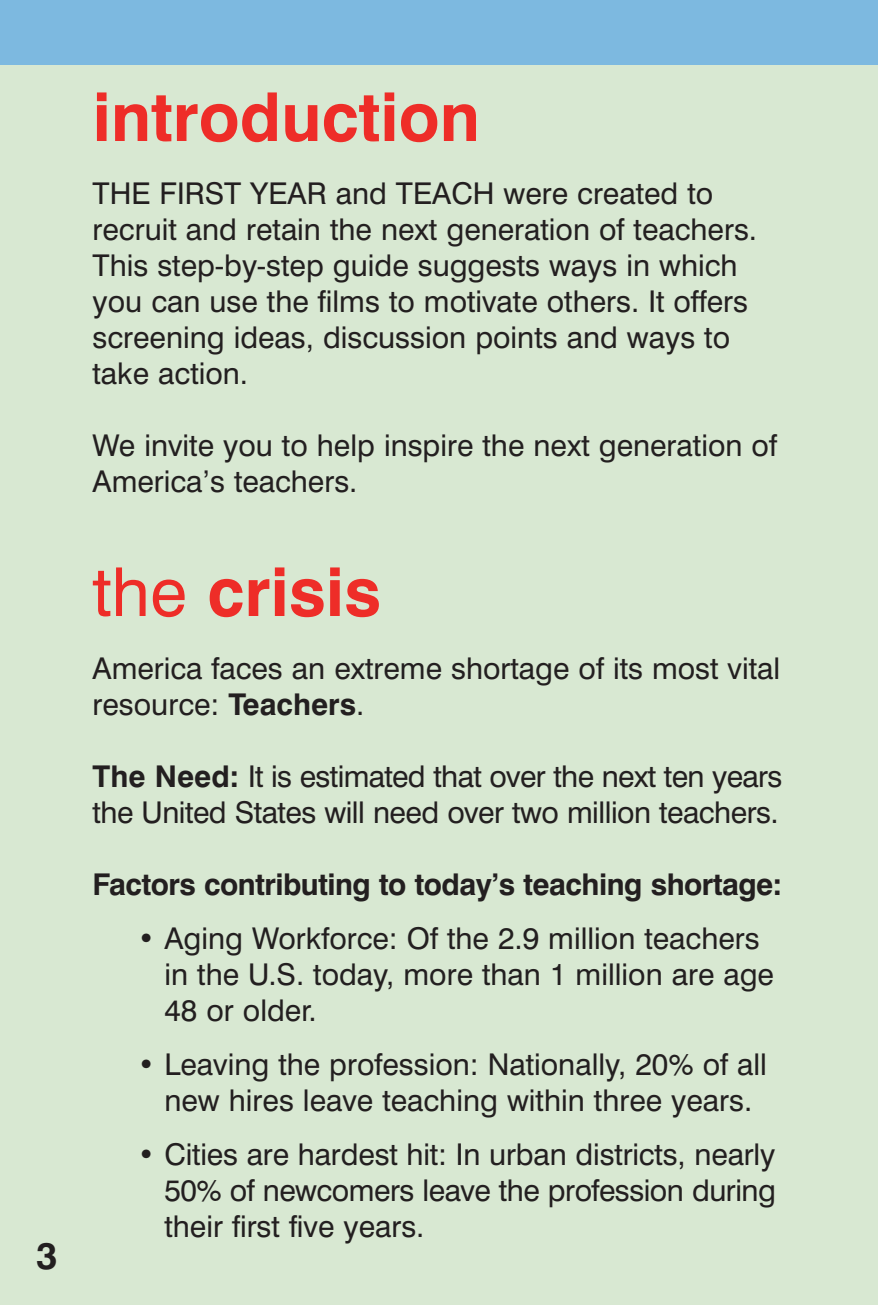
<style>
.page{position:relative;width:878px;height:1305px;background:#d8e8d2}
.page>*{position:absolute;margin:0;border:0;box-sizing:border-box;transform-origin:0 0}
.t1{font:700 67.5px "Swiss 721 BT";color:#ee2d28}
.t2{font:700 37.5px "Swiss 721 BT";color:#231f20}
.t3{font:30px/36px "Swiss 721 BT";color:#231f20}
.t4{font:700 30px "Swiss 721 BT";letter-spacing:-.015em;color:#231f20}
.s1{font-weight:400}
.s2{font-weight:700}
</style>
<div class="page">
<div style="left:0;top:0;width:878px;height:65px;background:#7db9e0"></div>
<p class="t2" style="left:36px;top:1243px;width:23px">3</p>
<h1 class="t1" style="left:92px;top:92px;width:389px">introduction</h1>
<p class="t3" style="left:92px;top:178px;width:666px">THE FIRST YEAR and TEACH were created to recruit and retain the next generation of teachers.<br>This step-by-step guide suggests ways in which you can use the films to motivate others. It offers screening ideas, discussion points and ways to take action.</p>
<p class="t3" style="left:92px;top:430px;width:686px">We invite you to help inspire the next generation of<br>America’s teachers.</p>
<h1 class="t1" style="left:92px;top:567px;width:290px"><span class="s1">the</span> crisis</h1>
<p class="t3" style="left:92px;top:653px;width:689px">America faces an extreme shortage of its most vital resource: <span class="s2">Teachers</span>.</p>
<p class="t3" style="left:92px;top:761px;width:691px"><span class="s2">The Need:</span> It is estimated that over the next ten years the United States will need over two million teachers.</p>
<p class="t4" style="left:92px;top:873px;width:691px">Factors contributing to today’s teaching shortage:</p>
<p class="t3" style="left:164px;top:923px;width:611px;text-indent:-27px"><span class="s2">•</span> Aging Workforce: Of the 2.9 million teachers in the U.S. today, more than 1 million are age<br>48 or older.</p>
<p class="t3" style="left:138px;top:1049px;width:631px;text-align:center"><span class="s2">•</span> Leaving the profession: Nationally, 20% of all new hires leave teaching within three years.</p>
<p class="t3" style="left:164px;top:1139px;width:613px;text-align:justify;text-indent:-27px"><span class="s2">•</span> Cities are hardest hit: In urban districts, nearly 50% of newcomers leave the profession during their first five years.</p>
</div>
